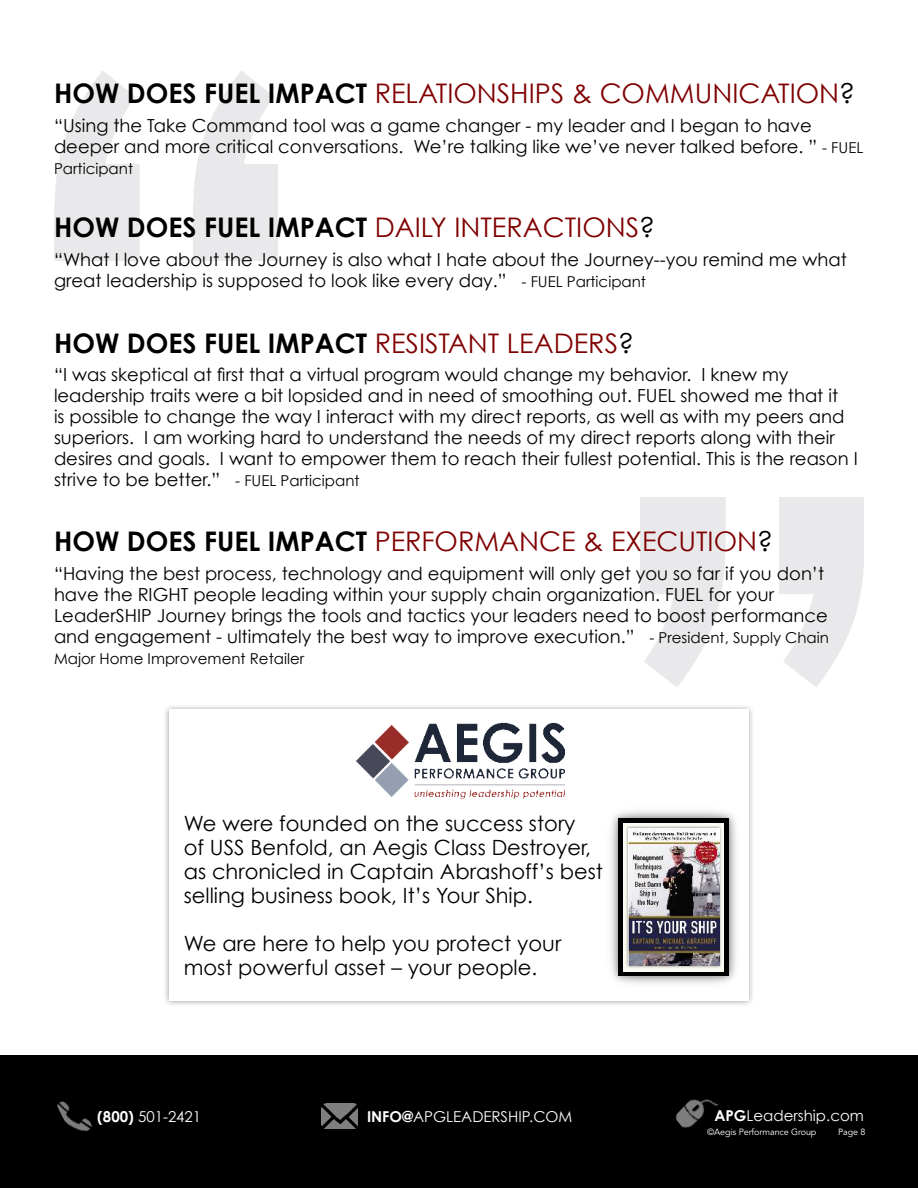
<style>
.page{position:relative;width:918px;height:1188px;background:#fff}
.page>*{position:absolute;margin:0;border:0;box-sizing:border-box;transform-origin:0 0}
.t1{font:27px "Century Gothic";color:#800000}
.t2{font:700 27px "Century Gothic";color:#000}
.t3{font:21px/24px "Century Gothic";color:#000}
.t4{font:18px/21px "Century Gothic";color:#000}
.t5{font:15px "Century Gothic";color:#fff}
.t6{font:15px "Century Gothic";color:#000}
.t7{font:9px "Avenir LT Std";letter-spacing:-.01em;color:#fff}
.s1{font-weight:700;color:#000}
.s2{color:#000}
.s3{font-size:15px}
.s4{font-weight:400;color:#800000}
.s5{font-weight:400}
.s6{font-weight:700}
</style>
<div class="page">
<div style="left:163px;top:703px;width:592px;height:305px;background:#000;opacity:.4"></div>
<div style="left:169px;top:710px;width:580px;height:291px;background:#fff"></div>
<img style="left:356px;top:723px;width:208px;height:76px">
<div style="left:605px;top:805px;width:137px;height:185px;background:#000;opacity:.51"></div>
<div style="left:623px;top:823px;width:101px;height:148px;background:#fcfbf1"></div>
<div style="left:625px;top:825px;width:97px;height:144px;background:#000;opacity:.5"></div>
<img style="left:628px;top:829px;width:91px;height:137px">
<div style="left:0;top:1056px;width:918px;height:132px;background:#000"></div>
<img style="left:675px;top:1099px;width:44px;height:29px">
<img style="left:57px;top:1101px;width:35px;height:31px">
<img style="left:321px;top:1103px;width:36px;height:26px">
<h1 class="t1" style="left:54px;top:83px;width:803px"><span class="s1">HOW DOES FUEL IMPACT</span> RELATIONSHIPS &amp; COMMUNICATION<span class="s2">?</span></h1>
<p class="t4" style="left:54px;top:116px;width:811px">“Using the Take Command tool was a game changer - my leader and I began to have deeper and more critical conversations. We’re talking like we’ve never talked before. ” <span class="s3">- FUEL</span></p>
<p class="t6" style="left:54px;top:162px;width:81px">Participant</p>
<h1 class="t2" style="left:54px;top:217px;width:603px">HOW DOES FUEL IMPACT <span class="s4">DAILY INTERACTIONS</span><span class="s5">?</span></h1>
<p class="t4" style="left:54px;top:250px;width:794px">“What I love about the Journey is also what I hate about the Journey--you remind me what great leadership is supposed to look like every day.” <span class="s3">- FUEL Participant</span></p>
<h1 class="t2" style="left:54px;top:332px;width:582px">HOW DOES FUEL IMPACT <span class="s4">RESISTANT LEADERS</span><span class="s5">?</span></h1>
<p class="t4" style="left:54px;top:364px;width:805px">“I was skeptical at first that a virtual program would change my behavior. I knew my leadership traits were a bit lopsided and in need of smoothing out. FUEL showed me that it<br>is possible to change the way I interact with my direct reports, as well as with my peers and superiors. I am working hard to understand the needs of my direct reports along with their desires and goals. I want to empower them to reach their fullest potential. This is the reason I strive to be better.” <span class="s3">- FUEL Participant</span></p>
<h1 class="t1" style="left:54px;top:531px;width:721px"><span class="s1">HOW DOES FUEL IMPACT</span> PERFORMANCE &amp; EXECUTION<span class="s2">?</span></h1>
<p class="t4" style="left:54px;top:564px;width:776px">“Having the best process, technology and equipment will only get you so far if you don’t have the RIGHT people leading within your supply chain organization. FUEL for your LeaderSHIP Journey brings the tools and tactics your leaders need to boost performance and engagement - ultimately the best way to improve execution.” <span class="s3">- President, Supply Chain</span></p>
<p class="t6" style="left:54px;top:652px;width:252px">Major Home Improvement Retailer</p>
<p class="t3" style="left:184px;top:813px;width:421px">We were founded on the success story<br>of USS Benfold, an Aegis Class Destroyer, as chronicled in Captain Abrashoff’s best selling business book, It’s Your Ship.</p>
<p class="t3" style="left:184px;top:933px;width:379px">We are here to help you protect your most powerful asset – your people.</p>
<p class="t5" style="left:97px;top:1111px;width:105px"><span class="s6">(800)</span> 501-2421</p>
<p class="t5" style="left:367px;top:1110px;width:207px"><span class="s6">INFO@</span>APGLEADERSHIP.COM</p>
<p class="t5" style="left:714px;top:1109px;width:151px"><span class="s6">APG</span>Leadership.com</p>
<p class="t7" style="left:707px;top:1128px;width:111px">©Aegis Performance Group</p>
<p class="t7" style="left:838px;top:1128px;width:29px">Page 8</p>
</div>
